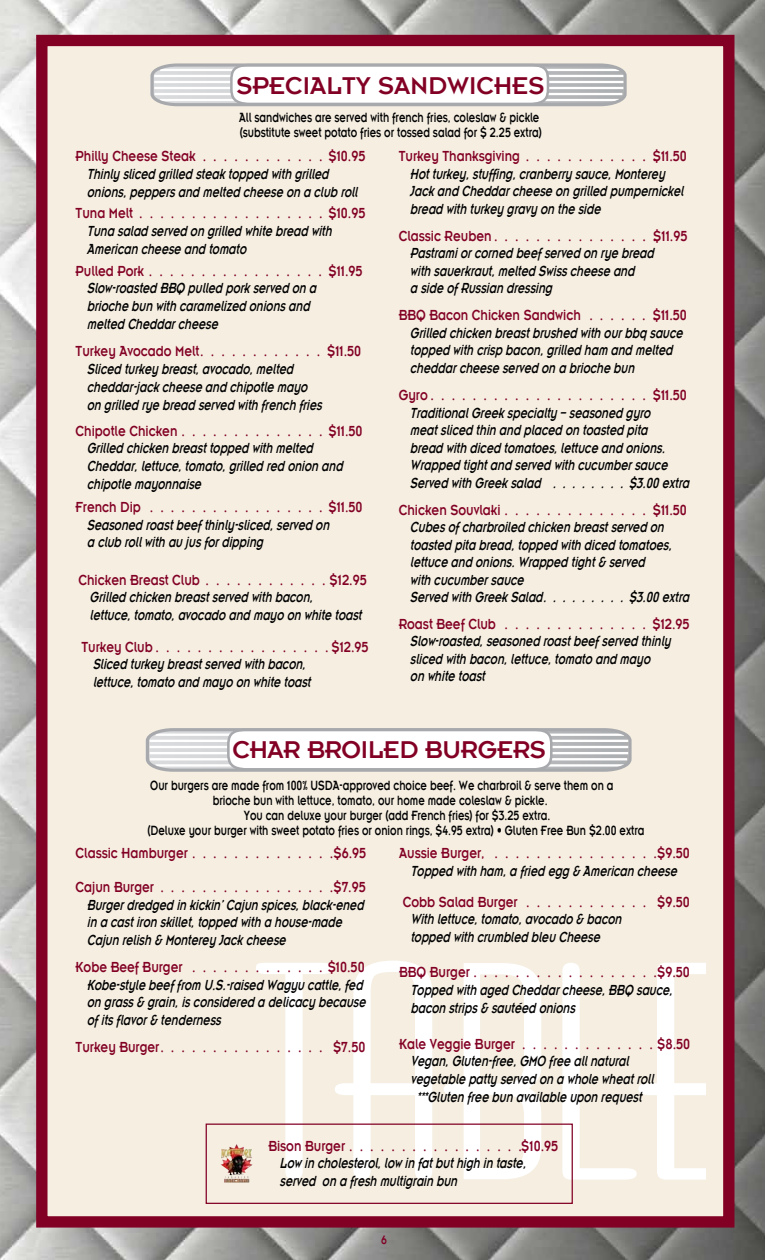
<style>
.page{position:relative;width:765px;height:1260px;background:#fff}
.page>*{position:absolute;margin:0;border:0;box-sizing:border-box;transform-origin:0 0}
.t1{font:25px "Emblem";color:#820024}
.t2{font:italic condensed 15px/17.5px "Emblem";color:#000}
.t3{font:15px "Emblem Condensed";color:#820024;scale:1.1 1}
.t4{font:13.75px/15px "Emblem Condensed";color:#000}
.t5{font:12.5px "Emblem Condensed";color:#820024;scale:1.1 1}
</style>
<div class="page">
<img style="left:0;top:0;width:765px;height:1260px">
<div style="left:42px;top:40px;width:687px;height:1182px;background:#f5eee1"></div>
<div style="left:36px;top:35px;width:699px;height:1193px;border:11px solid #820024"></div>
<svg style="left:256px;top:961px;width:176px;height:219px"></svg>
<svg style="left:444px;top:963px;width:97px;height:216px"></svg>
<svg style="left:562px;top:963px;width:144px;height:217px"></svg>
<svg style="left:145px;top:728px;width:487px;height:44px;background:#e6e6e7"></svg>
<svg style="left:150px;top:63px;width:477px;height:44px;background:#e6e6e6"></svg>
<div style="left:206px;top:1124px;width:367px;height:80px;border:1px solid #820024"></div>
<img style="left:221px;top:1147px;width:23px;height:29px">
<h1 class="t1" style="left:236px;top:73px;width:310px">SPECIALTY SANDWICHES</h1>
<p class="t4" style="left:239px;top:110px;width:304px">All sandwiches are served with french fries, coleslaw &amp; pickle (substitute sweet potato fries or tossed salad for $ 2.25 extra)</p>
<p class="t3" style="left:76px;top:149px;width:265px">Philly Cheese Steak . . . . . . . . . . . . $10.95</p>
<p class="t2" style="left:87px;top:165px;width:272px;line-height:18px">Thinly sliced grilled steak topped with grilled onions, peppers and melted cheese on a club roll</p>
<p class="t3" style="left:76px;top:206px;width:265px">Tuna Melt . . . . . . . . . . . . . . . . . . .$10.95</p>
<p class="t2" style="left:87px;top:222px;width:246px;line-height:18px">Tuna salad served on grilled white bread with<br>American cheese and tomato</p>
<p class="t3" style="left:76px;top:263px;width:262px">Pulled Pork . . . . . . . . . . . . . . . . . .$11.95</p>
<p class="t2" style="left:87px;top:280px;width:231px">Slow-roasted BBQ pulled pork served on a brioche bun with caramelized onions and melted Cheddar cheese</p>
<p class="t3" style="left:76px;top:344px;width:261px">Turkey Avocado Melt. . . . . . . . . . . . $11.50</p>
<p class="t2" style="left:87px;top:360px;width:236px;line-height:18px">Sliced turkey breast, avocado, melted cheddar-jack cheese and chipotle mayo on grilled rye bread served with french fries</p>
<p class="t3" style="left:76px;top:423px;width:262px">Chipotle Chicken . . . . . . . . . . . . . . .$11.50</p>
<p class="t2" style="left:87px;top:440px;width:257px">Grilled chicken breast topped with melted<br>Cheddar, lettuce, tomato, grilled red onion and chipotle mayonnaise</p>
<p class="t3" style="left:76px;top:500px;width:262px">French Dip . . . . . . . . . . . . . . . . . .$11.50</p>
<p class="t2" style="left:87px;top:517px;width:244px">Seasoned roast beef thinly-sliced, served on a club roll with au jus for dipping</p>
<p class="t3" style="left:78px;top:572px;width:264px">Chicken Breast Club . . . . . . . . . . . . $12.95</p>
<p class="t2" style="left:90px;top:589px;width:273px">Grilled chicken breast served with bacon,<br>lettuce, tomato, avocado and mayo on white toast</p>
<p class="t3" style="left:81px;top:639px;width:263px">Turkey Club . . . . . . . . . . . . . . . . . $12.95</p>
<p class="t2" style="left:93px;top:656px;width:219px">Sliced turkey breast served with bacon, lettuce, tomato and mayo on white toast</p>
<p class="t3" style="left:399px;top:149px;width:264px">Turkey Thanksgiving . . . . . . . . . . . . .$11.50</p>
<p class="t2" style="left:410px;top:165px;width:275px">Hot turkey, stuffing, cranberry sauce, Monterey<br>Jack and Cheddar cheese on grilled pumpernickel bread with turkey gravy on the side</p>
<p class="t3" style="left:399px;top:228px;width:264px">Classic Reuben . . . . . . . . . . . . . . . .$11.95</p>
<p class="t2" style="left:410px;top:245px;width:245px">Pastrami or corned beef served on rye bread with sauerkraut, melted Swiss cheese and<br>a side of Russian dressing</p>
<p class="t3" style="left:399px;top:308px;width:264px">BBQ Bacon Chicken Sandwich . . . . . . .$11.50</p>
<p class="t2" style="left:410px;top:324px;width:274px">Grilled chicken breast brushed with our bbq sauce topped with crisp bacon, grilled ham and melted cheddar cheese served on a brioche bun</p>
<p class="t3" style="left:399px;top:388px;width:264px">Gyro . . . . . . . . . . . . . . . . . . . . . $11.50</p>
<p class="t2" style="left:410px;top:404px;width:281px">Traditional Greek specialty – seasoned gyro<br>meat sliced thin and placed on toasted pita<br>bread with diced tomatoes, lettuce and onions.<br>Wrapped tight and served with cucumber sauce Served with Greek salad . . . . . . . . $3.00 extra</p>
<p class="t3" style="left:399px;top:502px;width:264px">Chicken Souvlaki . . . . . . . . . . . . . . $11.50</p>
<p class="t2" style="left:410px;top:519px;width:281px">Cubes of charbroiled chicken breast served on toasted pita bread, topped with diced tomatoes, lettuce and onions. Wrapped tight &amp; served<br>with cucumber sauce<br>Served with Greek Salad. . . . . . . . . $3.00 extra</p>
<p class="t3" style="left:399px;top:616px;width:266px">Roast Beef Club . . . . . . . . . . . . . . $12.95</p>
<p class="t2" style="left:410px;top:633px;width:262px">Slow-roasted, seasoned roast beef served thinly sliced with bacon, lettuce, tomato and mayo<br>on white toast</p>
<h1 class="t1" style="left:232px;top:738px;width:315px">CHAR BROILED BURGERS</h1>
<p class="t4" style="left:150px;top:778px;width:465px">Our burgers are made from 100% USDA-approved choice beef. We charbroil &amp; serve them on a</p>
<p class="t4" style="left:213px;top:793px;width:336px">brioche bun with lettuce, tomato, our home made coleslaw &amp; pickle.</p>
<p class="t4" style="left:244px;top:808px;width:308px">You can deluxe your burger (add French fries) for $3.25 extra.</p>
<p class="t4" style="left:148px;top:823px;width:499px">(Deluxe your burger with sweet potato fries or onion rings, $4.95 extra) • Gluten Free Bun $2.00 extra</p>
<p class="t3" style="left:76px;top:845px;width:266px">Classic Hamburger . . . . . . . . . . . . . .$6.95</p>
<p class="t3" style="left:76px;top:880px;width:265px">Cajun Burger . . . . . . . . . . . . . . . . .$7.95</p>
<p class="t2" style="left:87px;top:896px;width:278px">Burger dredged in kickin’ Cajun spices, black-ened in a cast iron skillet, topped with a house-made<br>Cajun relish &amp; Monterey Jack cheese</p>
<p class="t3" style="left:76px;top:960px;width:264px">Kobe Beef Burger . . . . . . . . . . . . . $10.50</p>
<p class="t2" style="left:87px;top:976px;width:280px">Kobe-style beef from U.S.-raised Wagyu cattle, fed on grass &amp; grain, is considered a delicacy because of its flavor &amp; tenderness</p>
<p class="t3" style="left:76px;top:1040px;width:265px">Turkey Burger. . . . . . . . . . . . . . . . $7.50</p>
<p class="t3" style="left:399px;top:845px;width:266px">Aussie Burger, . . . . . . . . . . . . . . . .$9.50</p>
<p class="t2" style="left:410px;top:862px;width:268px">Topped with ham, a fried egg &amp; American cheese</p>
<p class="t3" style="left:403px;top:894px;width:263px">Cobb Salad Burger . . . . . . . . . . . . $9.50</p>
<p class="t2" style="left:410px;top:911px;width:212px;line-height:18px">With lettuce, tomato, avocado &amp; bacon topped with crumbled bleu Cheese</p>
<p class="t3" style="left:399px;top:965px;width:266px">BBQ Burger . . . . . . . . . . . . . . . . . .$9.50</p>
<p class="t2" style="left:410px;top:981px;width:264px;line-height:18px">Topped with aged Cheddar cheese, BBQ sauce, bacon strips &amp; sautéed onions</p>
<p class="t3" style="left:399px;top:1036px;width:266px">Kale Veggie Burger . . . . . . . . . . . . . $8.50</p>
<p class="t2" style="left:410px;top:1053px;width:220px">Vegan, Gluten-free, GMO free all natural</p>
<p class="t2" style="left:410px;top:1071px;width:244px">vegetable patty served on a whole wheat roll</p>
<p class="t2" style="left:417px;top:1089px;width:226px">***Gluten free bun available upon request</p>
<p class="t3" style="left:268px;top:1138px;width:265px">Bison Burger . . . . . . . . . . . . . . . . .$10.95</p>
<p class="t2" style="left:280px;top:1155px;width:248px">Low in cholesterol, low in fat but high in taste, served on a fresh multigrain bun</p>
<p class="t5" style="left:381px;top:1234px;width:7px">6</p>
</div>
